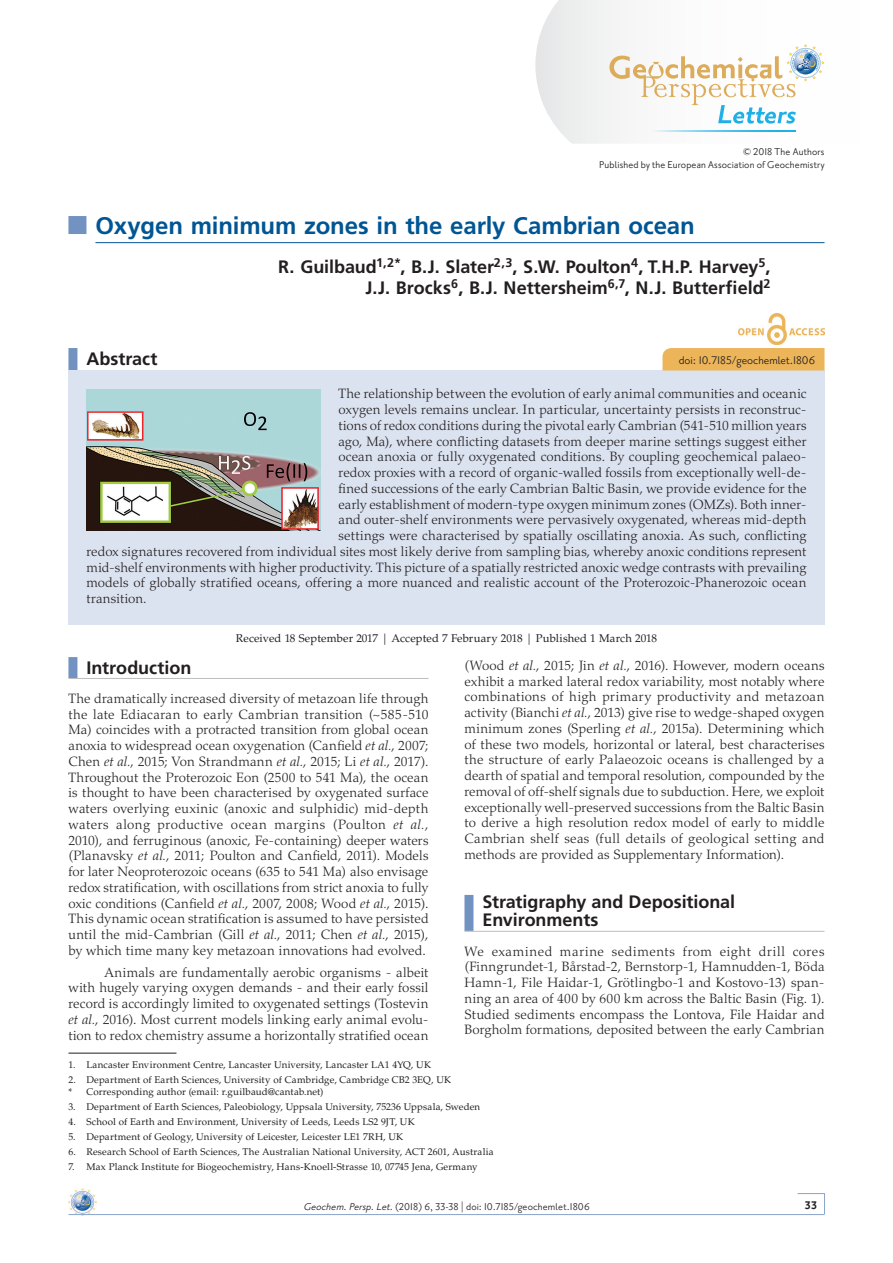
<style>
.page{position:relative;width:893px;height:1263px;background:#fff}
.page>*{position:absolute;margin:0;border:0;box-sizing:border-box;transform-origin:0 0}
.Titre_1{font:700 24px "Frutiger LT";letter-spacing:-.005em;color:#005594}
._3_Auteurs{font:700 18px "Frutiger LT";color:#231f20}
.TITRE_niveau_1_à_2_l{font:700 18px/18px "Frutiger LT";letter-spacing:-.005em;color:#231f20}
.TITRE_niveau_1___BRE{font:700 18px "Frutiger LT";color:#231f20}
.Abstract_TITRE{font:700 18px "Frutiger LT";color:#231f20}
.Texte_début{font:300 13.5px/15.8px "Palatino LT";letter-spacing:.01em;color:#231f20;text-align:justify}
.ABSTRACT_7_5x9_TRAMÉ{font:300 13.5px "Palatino LT";letter-spacing:.01em;color:#231f20}
.Texte_courant{font:300 13.5px/15.8px "Palatino LT";letter-spacing:.01em;color:#231f20;text-align:justify}
.t1{font:13.5px "Priori San";color:#231f20}
.t2{font:700 13.5px "Priori San";color:#231f20}
.t3{font:12px/13.5px "Priori San";letter-spacing:.015em;color:#231f20;text-align:right}
.t4{font:12px "Priori San";letter-spacing:.01em;color:#242021}
.Notes_de_l_abstract{font:11.25px "Palatino LT";letter-spacing:.01em;color:#231f20}
.notes_bas_de_page{font:9.75px "Palatino LT";letter-spacing:.015em;color:#231f20}
.s1{font-style:italic}
.s2{font-style:italic;color:#231f20}
</style>
<div class="page">
<img style="left:68px;top:1188px;width:28px;height:26px">
<svg style="left:535px;top:0;width:290px;height:144px"></svg>
<hr style="left:651px;top:130px;width:144px;height:2px;background:#1fb0e6">
<svg style="left:609px;top:44px;width:215px;height:80px"></svg>
<hr style="left:68px;top:1214px;width:756px;height:1px;background:#8aa4cb">
<svg style="left:797px;top:1193px;width:28px;height:21px"></svg>
<div style="left:68px;top:216px;width:18px;height:18px;background:#7293c1"></div>
<hr style="left:95px;top:242px;width:729px;height:1px;background:#005594">
<div style="left:68px;top:348px;width:9px;height:22px;background:#7293c1"></div>
<div style="left:68px;top:370px;width:756px;height:255px;background:#dce3f0"></div>
<img style="left:738px;top:314px;width:86px;height:31px">
<div style="left:662px;top:348px;width:162px;height:22px;background:#ecb55a"></div>
<img style="left:86px;top:389px;width:234px;height:142px">
<hr style="left:68px;top:1053px;width:108px;height:1px;background:#231f20">
<div style="left:68px;top:657px;width:9px;height:21px;background:#7293c1"></div>
<hr style="left:68px;top:678px;width:360px;height:1px;background:#bcbdc0">
<div style="left:464px;top:895px;width:9px;height:36px;background:#7293c1"></div>
<hr style="left:464px;top:931px;width:360px;height:1px;background:#bcbdc0">
<p class="t3" style="left:599px;top:145px;width:227px">© 2018 The Authors<br>Published by the European Association of Geochemistry</p>
<p class="Titre_1" style="left:95px;top:212px;width:601px">Oxygen minimum zones in the early Cambrian ocean</p>
<p class="_3_Auteurs" style="left:278px;top:256px;width:494px">R. Guilbaud<sup>1,2*</sup>, B.J. Slater<sup>2,3</sup>, S.W. Poulton<sup>4</sup>, T.H.P. Harvey<sup>5</sup>,</p>
<p class="_3_Auteurs" style="left:365px;top:277px;width:407px">J.J. Brocks<sup>6</sup>, B.J. Nettersheim<sup>6,7</sup>, N.J. Butterfield<sup>2</sup></p>
<p class="Abstract_TITRE" style="left:86px;top:348px;width:72px">Abstract</p>
<p class="t1" style="left:679px;top:353px;width:138px">doi: 10.7185/geochemlet.1806</p>
<p class="ABSTRACT_7_5x9_TRAMÉ" style="left:338px;top:386px;width:470px">The relationship between the evolution of early animal communities and oceanic</p>
<p class="ABSTRACT_7_5x9_TRAMÉ" style="left:338px;top:402px;width:470px">oxygen levels remains unclear. In particular, uncertainty persists in reconstruc-</p>
<p class="ABSTRACT_7_5x9_TRAMÉ" style="left:338px;top:417px;width:469px">tions of redox conditions during the pivotal early Cambrian (541-510 million years</p>
<p class="ABSTRACT_7_5x9_TRAMÉ" style="left:338px;top:433px;width:470px">ago, Ma), where conflicting datasets from deeper marine settings suggest either</p>
<p class="ABSTRACT_7_5x9_TRAMÉ" style="left:338px;top:449px;width:468px">ocean anoxia or fully oxygenated conditions. By coupling geochemical palaeo-</p>
<p class="ABSTRACT_7_5x9_TRAMÉ" style="left:338px;top:465px;width:470px">redox proxies with a record of organic-walled fossils from exceptionally well-de-</p>
<p class="ABSTRACT_7_5x9_TRAMÉ" style="left:338px;top:480px;width:469px">fined successions of the early Cambrian Baltic Basin, we provide evidence for the</p>
<p class="ABSTRACT_7_5x9_TRAMÉ" style="left:338px;top:496px;width:469px">early establishment of modern-type oxygen minimum zones (OMZs). Both inner-</p>
<p class="ABSTRACT_7_5x9_TRAMÉ" style="left:338px;top:512px;width:470px">and outer-shelf environments were pervasively oxygenated, whereas mid-depth</p>
<p class="ABSTRACT_7_5x9_TRAMÉ" style="left:338px;top:528px;width:469px">settings were characterised by spatially oscillating anoxia. As such, conflicting</p>
<p class="ABSTRACT_7_5x9_TRAMÉ" style="left:86px;top:543px;width:721px">redox signatures recovered from individual sites most likely derive from sampling bias, whereby anoxic conditions represent</p>
<p class="ABSTRACT_7_5x9_TRAMÉ" style="left:86px;top:559px;width:722px">mid-shelf environments with higher productivity. This picture of a spatially restricted anoxic wedge contrasts with prevailing</p>
<p class="ABSTRACT_7_5x9_TRAMÉ" style="left:86px;top:575px;width:722px">models of globally stratified oceans, offering a more nuanced and realistic account of the Proterozoic-Phanerozoic ocean</p>
<p class="ABSTRACT_7_5x9_TRAMÉ" style="left:86px;top:591px;width:62px">transition.</p>
<p class="Notes_de_l_abstract" style="left:236px;top:632px;width:423px">Received 18 September 2017 | Accepted 7 February 2018 | Published 1 March 2018</p>
<p class="TITRE_niveau_1___BRE" style="left:86px;top:657px;width:106px">Introduction</p>
<p class="Texte_début" style="left:68px;top:691px;width:362px">The dramatically increased diversity of metazoan life through the late Ediacaran to early Cambrian transition (~585-510<br>Ma) coincides with a protracted transition from global ocean anoxia to widespread ocean oxygenation (Canfield <span class="s1">et al.</span>, 2007; Chen <span class="s1">et al.</span>, 2015; Von Strandmann <span class="s1">et al.</span>, 2015; Li <span class="s1">et al.</span>, 2017).<br>Throughout the Proterozoic Eon (2500 to 541 Ma), the ocean is thought to have been characterised by oxygenated surface waters overlying euxinic (anoxic and sulphidic) mid-depth waters along productive ocean margins (Poulton <span class="s1">et al.</span>, 2010), and ferruginous (anoxic, Fe-containing) deeper waters (Planavsky <span class="s1">et al.</span>, 2011; Poulton and Canfield, 2011). Models for later Neoproterozoic oceans (635 to 541 Ma) also envisage redox stratification, with oscillations from strict anoxia to fully oxic conditions (Canfield <span class="s1">et al.</span>, 2007, 2008; Wood <span class="s1">et al.</span>, 2015).<br>This dynamic ocean stratification is assumed to have persisted until the mid-Cambrian (Gill <span class="s1">et al.</span>, 2011; Chen <span class="s1">et al.</span>, 2015), by which time many key metazoan innovations had evolved.</p>
<p class="Texte_courant" style="left:68px;top:964px;width:362px;text-indent:36px">Animals are fundamentally aerobic organisms - albeit with hugely varying oxygen demands - and their early fossil record is accordingly limited to oxygenated settings (Tostevin <span class="s1">et al.</span>, 2016). Most current models linking early animal evolu&shy;tion to redox chemistry assume a horizontally stratified ocean</p>
<p class="Texte_courant" style="left:464px;top:658px;width:362px">(Wood <span class="s1">et al.</span>, 2015; Jin <span class="s1">et al.</span>, 2016). However, modern oceans exhibit a marked lateral redox variability, most notably where combinations of high primary productivity and metazoan activity (Bianchi <span class="s1">et al.</span>, 2013) give rise to wedge-shaped oxygen minimum zones (Sperling <span class="s1">et al.</span>, 2015a). Determining which of these two models, horizontal or lateral, best characterises the structure of early Palaeozoic oceans is challenged by a dearth of spatial and temporal resolution, compounded by the removal of off-shelf signals due to subduction. Here, we exploit exceptionally well-preserved successions from the Baltic Basin to derive a high resolution redox model of early to middle Cambrian shelf seas (full details of geological setting and methods are provided as Supplementary Information).</p>
<p class="TITRE_niveau_1_à_2_l" style="left:482px;top:893px;width:254px">Stratigraphy and Depositional<br>Environments</p>
<p class="Texte_début" style="left:464px;top:943px;width:362px">We examined marine sediments from eight drill cores (Finngrundet-1, Bårstad-2, Bernstorp-1, Hamnudden-1, Böda Hamn-1, File Haidar-1, Grötlingbo-1 and Kostovo-13) span&shy;ning an area of 400 by 600 km across the Baltic Basin (Fig. 1).<br>Studied sediments encompass the Lontova, File Haidar and Borgholm formations, deposited between the early Cambrian</p>
<p class="notes_bas_de_page" style="left:68px;top:1059px;width:364px">1. Lancaster Environment Centre, Lancaster University, Lancaster LA1 4YQ, UK</p>
<p class="notes_bas_de_page" style="left:68px;top:1074px;width:384px">2. Department of Earth Sciences, University of Cambridge, Cambridge CB2 3EQ, UK</p>
<p class="notes_bas_de_page" style="left:68px;top:1086px;width:256px">* Corresponding author (email: r.guilbaud@cantab.net)</p>
<p class="notes_bas_de_page" style="left:68px;top:1101px;width:413px">3. Department of Earth Sciences, Paleobiology, Uppsala University, 75236 Uppsala, Sweden</p>
<p class="notes_bas_de_page" style="left:68px;top:1116px;width:348px">4. School of Earth and Environment, University of Leeds, Leeds LS2 9JT, UK</p>
<p class="notes_bas_de_page" style="left:68px;top:1131px;width:336px">5. Department of Geology, University of Leicester, Leicester LE1 7RH, UK</p>
<p class="notes_bas_de_page" style="left:68px;top:1146px;width:427px">6. Research School of Earth Sciences, The Australian National University, ACT 2601, Australia</p>
<p class="notes_bas_de_page" style="left:68px;top:1161px;width:411px">7. Max Planck Institute for Biogeochemistry, Hans-Knoell-Strasse 10, 07745 Jena, Germany</p>
<p class="t4" style="left:303px;top:1200px;width:288px"><span class="s2">Geochem.Persp.Let</span>. (2018) 6, 33-38 | doi: 10.7185/geochemlet.1806</p>
<p class="t2" style="left:805px;top:1198px;width:14px">33</p>
</div>
